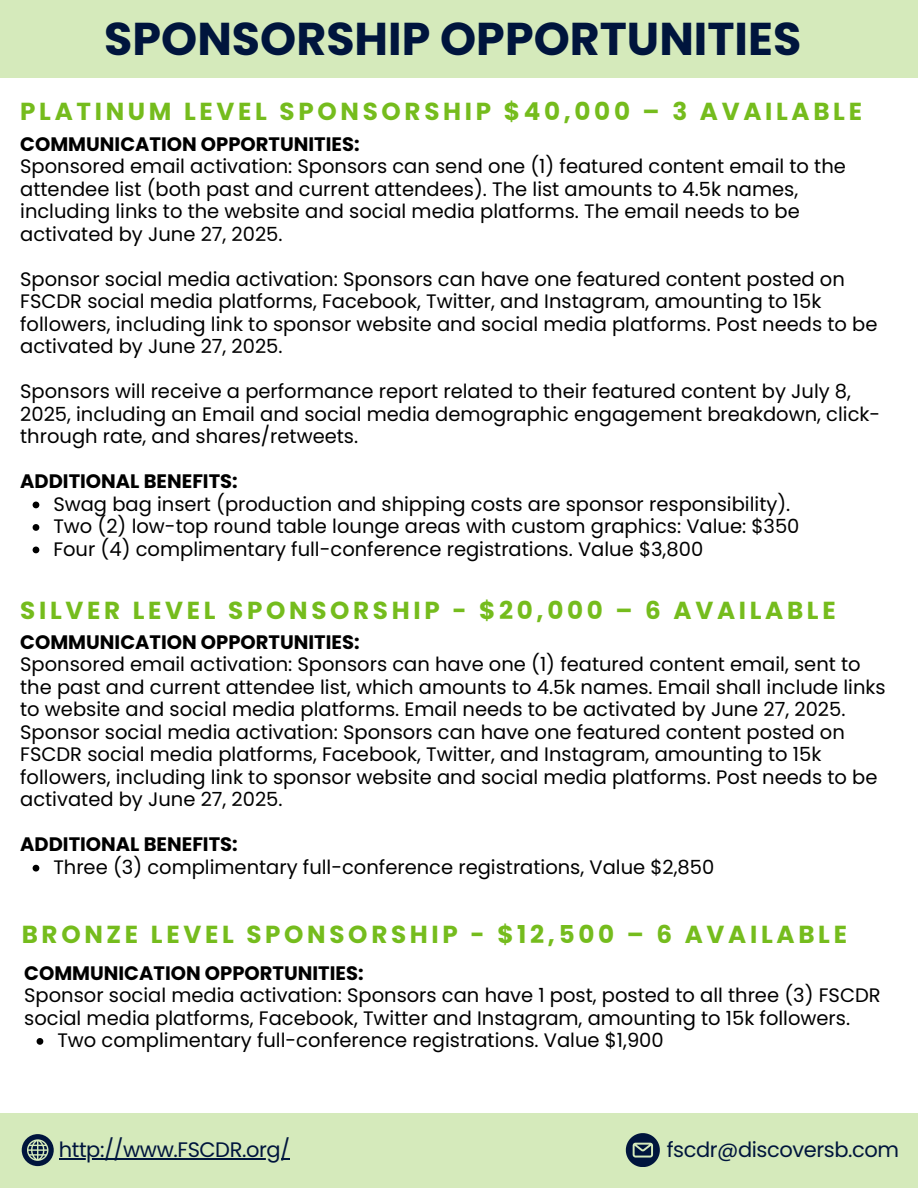
<style>
.page{position:relative;width:918px;height:1188px;background:#fff}
.page>*{position:absolute;margin:0;border:0;box-sizing:border-box;transform-origin:0 0}
.t1{font:700 45.9px "Poppins";color:#00153d}
.t2{font:700 24.6px "Poppins";letter-spacing:.15em;color:#75bc1d}
.t3{font:21px "Poppins";letter-spacing:-.02em;color:#00153d}
.t4{font:19.5px/22.5px "Poppins";color:#000}
.t5{font:700 19.5px "Poppins";color:#000}
</style>
<div class="page">
<div style="left:0;top:1114px;width:918px;height:74px;background:#d5eabb"></div>
<svg style="left:626px;top:1133px;width:34px;height:34px"></svg>
<svg style="left:22px;top:1134px;width:32px;height:32px"></svg>
<hr style="left:59px;top:1158px;width:231px;height:1px;background:#00153d">
<div style="left:0;top:0;width:918px;height:78px;background:#d5eabb"></div>
<svg style="left:33px;top:502px;width:6px;height:6px"></svg>
<svg style="left:33px;top:524px;width:6px;height:7px"></svg>
<svg style="left:33px;top:547px;width:6px;height:6px"></svg>
<svg style="left:33px;top:865px;width:6px;height:7px"></svg>
<svg style="left:37px;top:1038px;width:6px;height:7px"></svg>
<h2 class="t1" style="left:104px;top:7px;width:699px">SPONSORSHIP OPPORTUNITIES</h2>
<h2 class="t2" style="left:20px;top:95px;width:843px">PLATINUM LEVEL SPONSORSHIP $40,000 – 3 AVAILABLE</h2>
<p class="t5" style="left:20px;top:130px;width:341px">COMMUNICATION OPPORTUNITIES:</p>
<p class="t4" style="left:20px;top:155px;width:827px">Sponsored email activation: Sponsors can send one (1) featured content email to the attendee list (both past and current attendees). The list amounts to 4.5k names, including links to the website and social media platforms. The email needs to be activated by June 27, 2025.</p>
<p class="t4" style="left:20px;top:267px;width:859px">Sponsor social media activation: Sponsors can have one featured content posted on FSCDR social media platforms, Facebook, Twitter, and Instagram, amounting to 15k followers, including link to sponsor website and social media platforms. Post needs to be activated by June 27, 2025.</p>
<p class="t4" style="left:20px;top:380px;width:862px">Sponsors will receive a performance report related to their featured content by July 8,<br>2025, including an Email and social media demographic engagement breakdown, click&shy;through rate, and shares/retweets.</p>
<p class="t5" style="left:20px;top:468px;width:219px">ADDITIONAL BENEFITS:</p>
<p class="t4" style="left:53px;top:492px;width:748px">Swag bag insert (production and shipping costs are sponsor responsibility).<br>Two (2) low-top round table lounge areas with custom graphics: Value: $350<br>Four (4) complimentary full-conference registrations. Value $3,800</p>
<p class="t2" style="left:20px;top:593px;width:817px">SILVER LEVEL SPONSORSHIP - $20,000 – 6 AVAILABLE</p>
<p class="t5" style="left:20px;top:628px;width:341px">COMMUNICATION OPPORTUNITIES:</p>
<p class="t4" style="left:20px;top:653px;width:867px">Sponsored email activation: Sponsors can have one (1) featured content email, sent to the past and current attendee list, which amounts to 4.5k names. Email shall include links to website and social media platforms. Email needs to be activated by June 27, 2025.<br>Sponsor social media activation: Sponsors can have one featured content posted on FSCDR social media platforms, Facebook, Twitter, and Instagram, amounting to 15k followers, including link to sponsor website and social media platforms. Post needs to be activated by June 27, 2025.</p>
<p class="t5" style="left:20px;top:831px;width:219px">ADDITIONAL BENEFITS:</p>
<p class="t4" style="left:53px;top:856px;width:663px">Three (3) complimentary full-conference registrations, Value $2,850</p>
<p class="t2" style="left:22px;top:917px;width:827px">BRONZE LEVEL SPONSORSHIP - $12,500 – 6 AVAILABLE</p>
<p class="t5" style="left:24px;top:959px;width:341px">COMMUNICATION OPPORTUNITIES:</p>
<p class="t4" style="left:24px;top:984px;width:858px">Sponsor social media activation: Sponsors can have 1 post, posted to all three (3) FSCDR</p>
<p class="t4" style="left:24px;top:1006px;width:827px">social media platforms, Facebook, Twitter and Instagram, amounting to 15k followers.</p>
<p class="t4" style="left:57px;top:1029px;width:608px">Two complimentary full-conference registrations. Value $1,900</p>
<h2 class="t3" style="left:59px;top:1135px;width:233px">http://www.FSCDR.org/</h2>
<h1 class="t3" style="left:667px;top:1135px;width:234px">fscdr@discoversb.com</h1>
</div>
